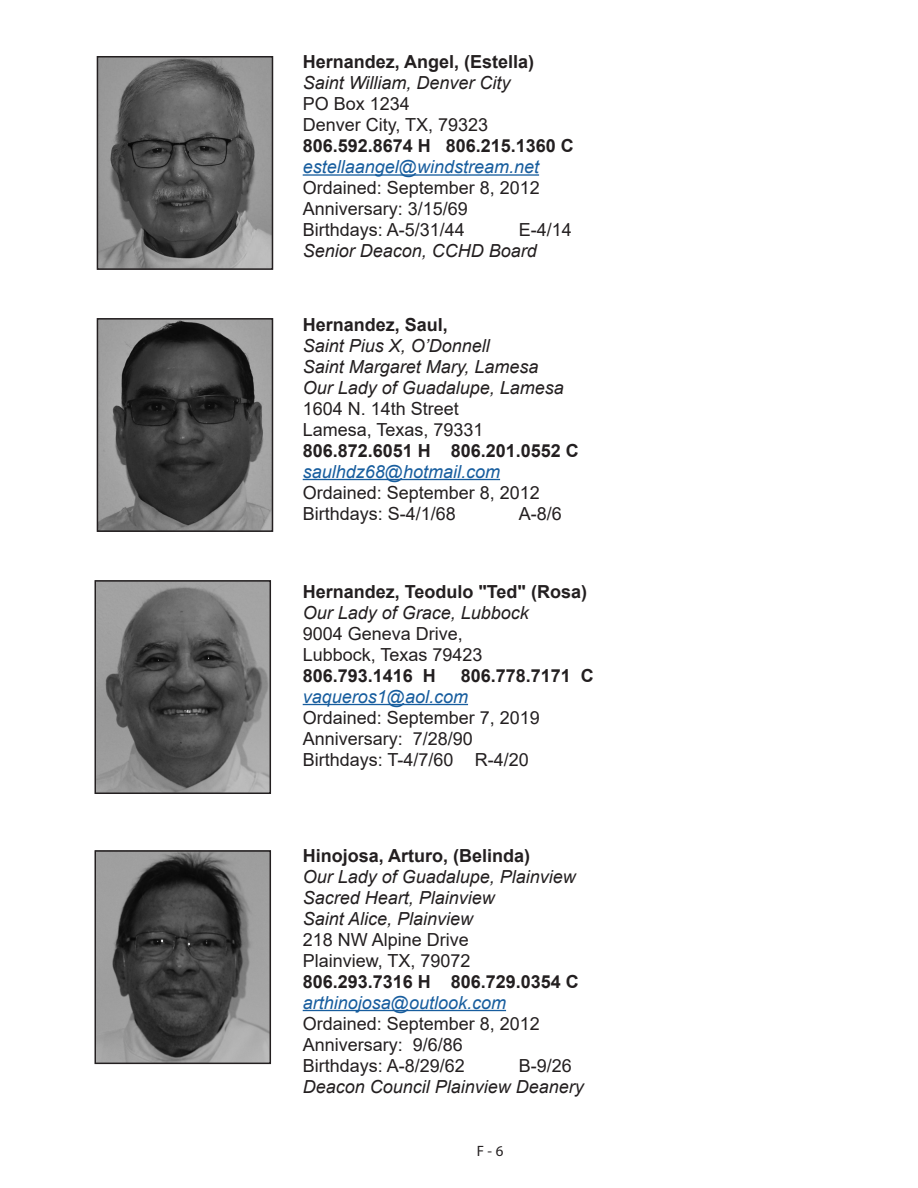
<style>
.page{position:relative;width:918px;height:1188px;background:#fff}
.page>*{position:absolute;margin:0;border:0;box-sizing:border-box;transform-origin:0 0}
.Default{font:18px "Arial";color:#231f20}
.Default-2{font:italic 18px "Arial";color:#231f20}
.Default-3{font:700 18px "Arial";color:#231f20}
.Default-4{font:italic 18px "Arial";color:#175d9e}
.t1{font:15px "Myriad Pro";color:#231f20}
</style>
<div class="page">
<hr style="left:303px;top:174px;width:236px;height:2px;background:#175d9e">
<hr style="left:303px;top:479px;width:197px;height:1px;background:#175d9e">
<hr style="left:303px;top:704px;width:165px;height:1px;background:#175d9e">
<hr style="left:303px;top:1010px;width:203px;height:1px;background:#175d9e">
<img style="left:100px;top:59px;width:170px;height:208px">
<div style="left:97px;top:56px;width:176px;height:214px;border:2px solid #231f20"></div>
<img style="left:100px;top:321px;width:170px;height:208px">
<div style="left:97px;top:318px;width:176px;height:214px;border:2px solid #231f20"></div>
<img style="left:97px;top:583px;width:171px;height:208px">
<div style="left:94px;top:580px;width:177px;height:214px;border:2px solid #231f20"></div>
<img style="left:97px;top:853px;width:171px;height:208px">
<div style="left:94px;top:850px;width:177px;height:214px;border:2px solid #231f20"></div>
<p class="Default-3" style="left:303px;top:49px;width:233px">Hernandez, Angel, (Estella)</p>
<p class="Default-2" style="left:303px;top:71px;width:209px">Saint William, Denver City</p>
<p class="Default" style="left:303px;top:91px;width:109px">PO Box 1234</p>
<p class="Default" style="left:303px;top:112px;width:187px">Denver City, TX, 79323</p>
<p class="Default-3" style="left:303px;top:133px;width:273px">806.592.8674 H 806.215.1360 C</p>
<p class="Default-4" style="left:303px;top:155px;width:238px">estellaangel@windstream.net</p>
<p class="Default" style="left:303px;top:175px;width:239px">Ordained: September 8, 2012</p>
<p class="Default" style="left:303px;top:196px;width:167px">Anniversary: 3/15/69</p>
<p class="Default" style="left:303px;top:217px;width:164px">Birthdays: A-5/31/44</p>
<p class="Default" style="left:519px;top:217px;width:55px">E-4/14</p>
<p class="Default-2" style="left:303px;top:239px;width:236px">Senior Deacon, CCHD Board</p>
<p class="Default-3" style="left:303px;top:312px;width:147px">Hernandez, Saul,</p>
<p class="Default-2" style="left:303px;top:334px;width:189px">Saint Pius X, O’Donnell</p>
<p class="Default-2" style="left:303px;top:355px;width:237px">Saint Margaret Mary, Lamesa</p>
<p class="Default-2" style="left:303px;top:376px;width:263px">Our Lady of Guadalupe, Lamesa</p>
<p class="Default" style="left:303px;top:396px;width:158px">1604 N. 14th Street</p>
<p class="Default" style="left:303px;top:417px;width:182px">Lamesa, Texas, 79331</p>
<p class="Default-3" style="left:303px;top:438px;width:278px">806.872.6051 H 806.201.0552 C</p>
<p class="Default-4" style="left:303px;top:460px;width:199px">saulhdz68@hotmail.com</p>
<p class="Default" style="left:303px;top:480px;width:239px">Ordained: September 8, 2012</p>
<p class="Default" style="left:303px;top:501px;width:155px">Birthdays: S-4/1/68</p>
<p class="Default" style="left:519px;top:501px;width:45px">A-8/6</p>
<p class="Default-3" style="left:303px;top:579px;width:286px">Hernandez, Teodulo "Ted" (Rosa)</p>
<p class="Default-2" style="left:303px;top:601px;width:228px">Our Lady of Grace, Lubbock</p>
<p class="Default" style="left:303px;top:621px;width:162px">9004 Geneva Drive,</p>
<p class="Default" style="left:303px;top:642px;width:181px">Lubbock, Texas 79423</p>
<p class="Default-3" style="left:303px;top:663px;width:135px">806.793.1416 H</p>
<p class="Default-3" style="left:461px;top:663px;width:135px">806.778.7171 C</p>
<p class="Default-4" style="left:303px;top:685px;width:167px">vaqueros1@aol.com</p>
<p class="Default" style="left:303px;top:705px;width:239px">Ordained: September 7, 2019</p>
<p class="Default" style="left:303px;top:726px;width:172px">Anniversary: 7/28/90</p>
<p class="Default" style="left:303px;top:747px;width:228px">Birthdays: T-4/7/60 R-4/20</p>
<p class="Default-3" style="left:303px;top:843px;width:229px">Hinojosa, Arturo, (Belinda)</p>
<p class="Default-2" style="left:303px;top:865px;width:275px">Our Lady of Guadalupe, Plainview</p>
<p class="Default-2" style="left:303px;top:886px;width:194px">Sacred Heart, Plainview</p>
<p class="Default-2" style="left:303px;top:907px;width:172px">Saint Alice, Plainview</p>
<p class="Default" style="left:303px;top:927px;width:168px">218 NW Alpine Drive</p>
<p class="Default" style="left:303px;top:948px;width:169px">Plainview, TX, 79072</p>
<p class="Default-3" style="left:303px;top:969px;width:278px">806.293.7316 H 806.729.0354 C</p>
<p class="Default-4" style="left:303px;top:991px;width:205px">arthinojosa@outlook.com</p>
<p class="Default" style="left:303px;top:1011px;width:239px">Ordained: September 8, 2012</p>
<p class="Default" style="left:303px;top:1032px;width:162px">Anniversary: 9/6/86</p>
<p class="Default" style="left:303px;top:1053px;width:164px">Birthdays: A-8/29/62</p>
<p class="Default" style="left:519px;top:1053px;width:55px">B-9/26</p>
<p class="Default-2" style="left:303px;top:1075px;width:283px">Deacon Council Plainview Deanery</p>
<p class="t1" style="left:477px;top:1141px;width:28px">F - 6</p>
</div>
